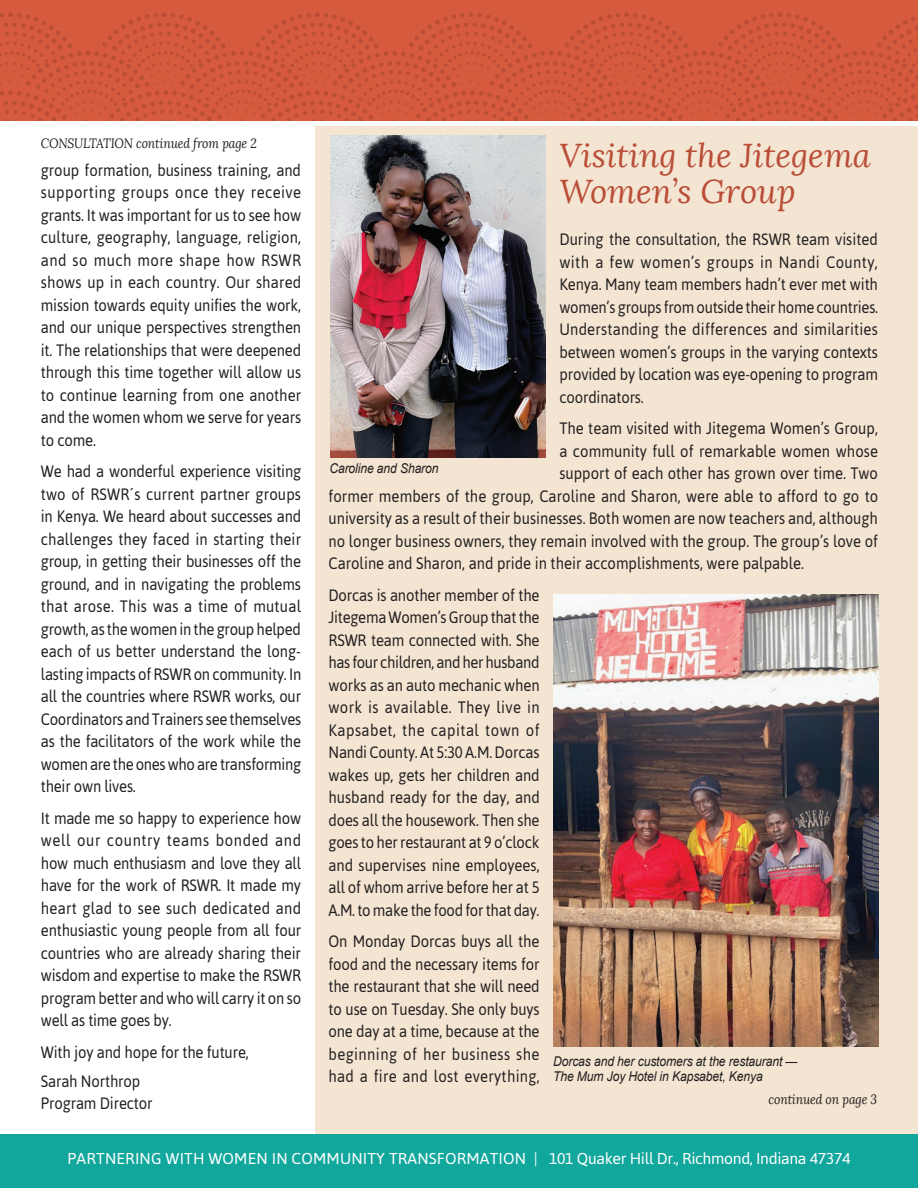
<style>
.page{position:relative;width:918px;height:1188px;background:#fff}
.page>*{position:absolute;margin:0;border:0;box-sizing:border-box;transform-origin:0 0}
.t1{font:italic 33px/36px "Lora";color:#ba4d37}
.t2{font:16.5px/22.5px "Asap";color:#231f20;text-align:justify;scale:.9 1}
.t3{font:15.75px "Asap";letter-spacing:.01em;color:#fff}
.t4{font:italic 13.5px/15px "Arial";letter-spacing:-.01em;color:#231f20;scale:.9 1}
.t5{font:italic 13.5px "Lora";letter-spacing:-.01em;color:#231f20;scale:.9 1}
.s1{font-style:inherit}
</style>
<div class="page">
<div style="left:315px;top:113px;width:603px;height:1021px;background:#f3e5d2"></div>
<div style="left:0;top:0;width:918px;height:121px;background:#d65b3e"></div>
<svg style="left:0;top:12px;width:918px;height:109px"></svg>
<hr style="left:0;top:121px;width:918px;height:4px;background:#fff">
<div style="left:0;top:1134px;width:918px;height:54px;background:#12a79d"></div>
<img style="left:330px;top:135px;width:216px;height:323px">
<img style="left:553px;top:594px;width:325px;height:453px">
<p class="t5" style="left:41px;top:135px;width:241px">CONSULTATION continued from page 2</p>
<h1 class="t1" style="left:559px;top:137px;width:313px">Visiting the Jitegema<br>Women’s Group</h1>
<p class="t2" style="left:559px;top:228px;width:356px">During the consultation, the RSWR team visited with a few women’s groups in Nandi County, Kenya. Many team members hadn’t ever met with women’s groups from outside their home countries.<br>Understanding the differences and similarities between women’s groups in the varying contexts provided by location was eye-opening to program coordinators.</p>
<p class="t2" style="left:559px;top:417px;width:356px">The team visited with Jitegema Women’s Group,</p>
<p class="t2" style="left:559px;top:439px;width:356px">a community full of remarkable women whose</p>
<p class="t2" style="left:559px;top:462px;width:356px">support of each other has grown over time. Two</p>
<p class="t2" style="left:328px;top:484px;width:613px">former members of the group, Caroline and Sharon, were able to afford to go to</p>
<p class="t2" style="left:328px;top:507px;width:612px">university as a result of their businesses. Both women are now teachers and, although</p>
<p class="t2" style="left:328px;top:529px;width:612px">no longer business owners, they remain involved with the group. The group’s love of</p>
<p class="t2" style="left:328px;top:552px;width:530px">Caroline and Sharon, and pride in their accomplishments, were palpable.</p>
<p class="t2" style="left:328px;top:583px;width:236px">Dorcas is another member of the Jitegema Women’s Group that the RSWR team connected with. She has four children, and her husband works as an auto mechanic when work is available. They live in Kapsabet, the capital town of Nandi County. At 5:30 A.M. Dorcas wakes up, gets her children and husband ready for the day, and does all the housework. Then she goes to her restaurant at 9 o’clock and supervises nine employees, all of whom arrive before her at 5<br>A.M. to make the food for that day.</p>
<p class="t2" style="left:328px;top:930px;width:236px">On Monday Dorcas buys all the food and the necessary items for the restaurant that she will need to use on Tuesday. She only buys one day at a time, because at the beginning of her business she had a fire and lost everything,</p>
<p class="t2" style="left:41px;top:158px;width:291px">group formation, business training, and supporting groups once they receive grants. It was important for us to see how culture, geography, language, religion, and so much more shape how RSWR shows up in each country. Our shared mission towards equity unifies the work, and our unique perspectives strengthen it. The relationships that were deepened through this time together will allow us to continue learning from one another and the women whom we serve for years to come.</p>
<p class="t2" style="left:41px;top:459px;width:291px">We had a wonderful experience visiting two of RSWR´s current partner groups in Kenya. We heard about successes and challenges they faced in starting their group, in getting their businesses off the ground, and in navigating the problems that arose. This was a time of mutual growth, as the women in the group helped each of us better understand the long&shy;lasting impacts of RSWR on community. In all the countries where RSWR works, our Coordinators and Trainers see themselves as the facilitators of the work while the women are the ones who are transforming their own lives.</p>
<p class="t2" style="left:41px;top:806px;width:291px">It made me so happy to experience how well our country teams bonded and how much enthusiasm and love they all have for the work of RSWR. It made my heart glad to see such dedicated and enthusiastic young people from all four countries who are already sharing their wisdom and expertise to make the RSWR program better and who will carry it on so well as time goes by.</p>
<p class="t2" style="left:41px;top:1037px;width:233px;line-height:29.2px">With joy and hope for the future,<br>Sarah Northrop</p>
<p class="t2" style="left:41px;top:1091px;width:126px">Program Director</p>
<p class="t4" style="left:329px;top:461px;width:123px">Caroline and Sharon</p>
<p class="t4" style="left:553px;top:1054px;width:273px">Dorcas and her customers at the restaurant —<br>The Mum Joy Hotel in Kapsabet, Kenya</p>
<p class="t5" style="left:769px;top:1091px;width:122px">continued on page 3</p>
<p class="t3" style="left:68px;top:1148px;width:785px">PARTNERING WITH WOMEN IN COMMUNITY TRANSFORMATION <span class="s1">|</span> 101 Quaker Hill Dr., Richmond, Indiana 47374</p>
</div>
